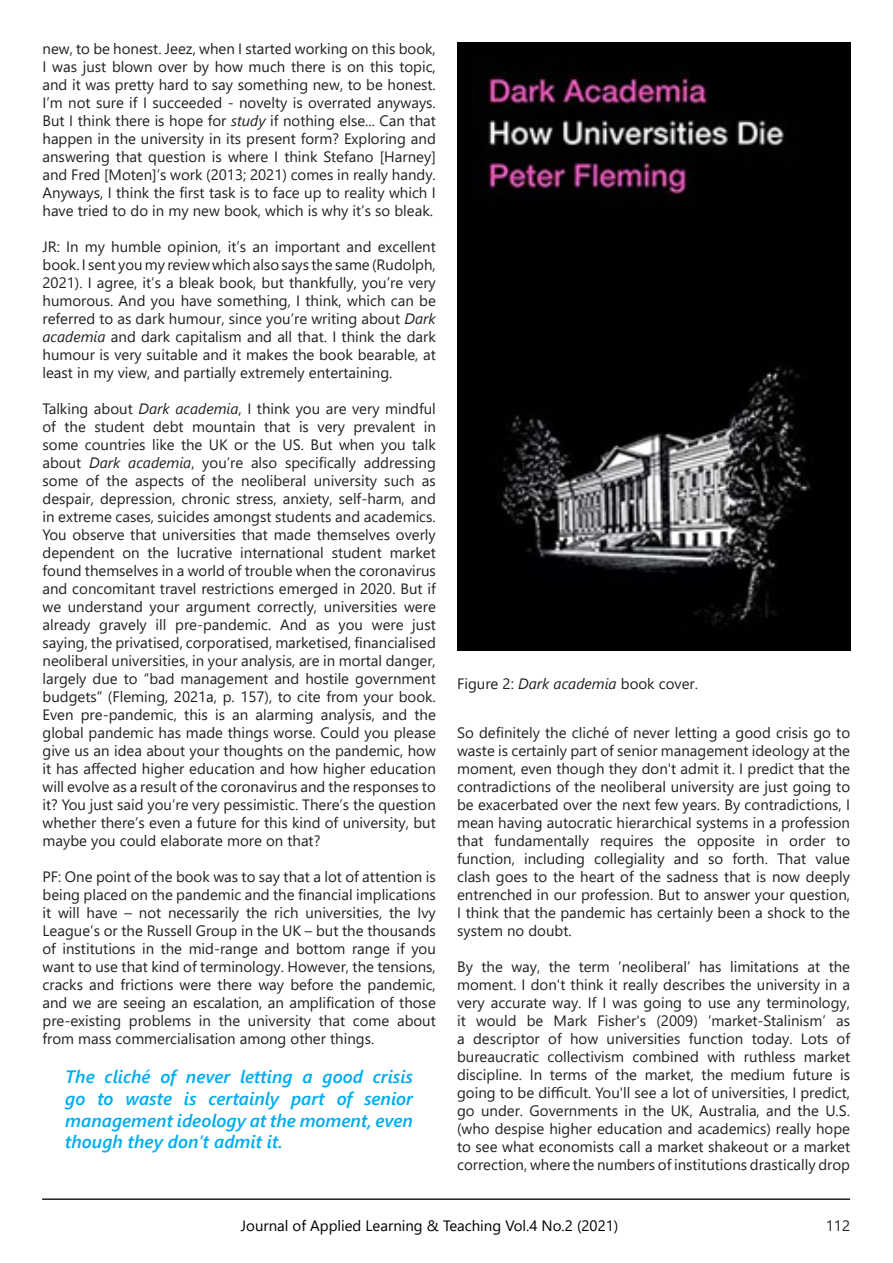
<style>
.page{position:relative;width:893px;height:1263px;background:#fff}
.page>*{position:absolute;margin:0;border:0;box-sizing:border-box;transform-origin:0 0}
.t1{font:italic 600 18px/21.6px "Segoe UI";color:#00aeef;text-align:justify}
.t2{font:15px/18px "Segoe UI";color:#231f20;text-align:justify}
.t3{font:15px "Segoe UI";color:#000}
.s1{font-style:italic}
</style>
<div class="page">
<hr style="left:42px;top:1198px;width:808px;height:2px;background:#231f20">
<img style="left:457px;top:43px;width:393px;height:607px">
<p class="t2" style="left:43px;top:38px;width:395px">new, to be honest. Jeez, when I started working on this book, I was just blown over by how much there is on this topic, and it was pretty hard to say something new, to be honest.<br>I’m not sure if I succeeded - novelty is overrated anyways.<br>But I think there is hope for <span class="s1">study</span> if nothing else... Can that happen in the university in its present form? Exploring and answering that question is where I think Stefano [Harney] and Fred [Moten]’s work (2013; 2021) comes in really handy.<br>Anyways, I think the first task is to face up to reality which I have tried to do in my new book, which is why it’s so bleak.</p>
<p class="t2" style="left:43px;top:236px;width:395px">JR: In my humble opinion, it’s an important and excellent book. I sent you my review which also says the same (Rudolph, 2021). I agree, it’s a bleak book, but thankfully, you’re very humorous. And you have something, I think, which can be referred to as dark humour, since you’re writing about <span class="s1">Dark academia</span> and dark capitalism and all that. I think the dark humour is very suitable and it makes the book bearable, at least in my view, and partially extremely entertaining.</p>
<p class="t2" style="left:43px;top:398px;width:395px">Talking about <span class="s1">Dark academia</span>, I think you are very mindful of the student debt mountain that is very prevalent in some countries like the UK or the US. But when you talk about <span class="s1">Dark academia</span>, you’re also specifically addressing some of the aspects of the neoliberal university such as despair, depression, chronic stress, anxiety, self-harm, and in extreme cases, suicides amongst students and academics.<br>You observe that universities that made themselves overly dependent on the lucrative international student market found themselves in a world of trouble when the coronavirus and concomitant travel restrictions emerged in 2020. But if we understand your argument correctly, universities were already gravely ill pre-pandemic. And as you were just saying, the privatised, corporatised, marketised, financialised neoliberal universities, in your analysis, are in mortal danger, largely due to “bad management and hostile government budgets” (Fleming, 2021a, p. 157), to cite from your book.<br>Even pre-pandemic, this is an alarming analysis, and the global pandemic has made things worse. Could you please give us an idea about your thoughts on the pandemic, how it has affected higher education and how higher education will evolve as a result of the coronavirus and the responses to it? You just said you’re very pessimistic. There’s the question whether there’s even a future for this kind of university, but maybe you could elaborate more on that?</p>
<p class="t2" style="left:43px;top:866px;width:395px">PF: One point of the book was to say that a lot of attention is being placed on the pandemic and the financial implications it will have – not necessarily the rich universities, the Ivy League’s or the Russell Group in the UK – but the thousands of institutions in the mid-range and bottom range if you want to use that kind of terminology. However, the tensions, cracks and frictions were there way before the pandemic, and we are seeing an escalation, an amplification of those pre-existing problems in the university that come about from mass commercialisation among other things.</p>
<p class="t1" style="left:65px;top:1063px;width:349px">The cliché of never letting a good crisis go to waste is certainly part of senior management ideology at the moment, even though they don’t admit it.</p>
<p class="t2" style="left:457px;top:673px;width:242px">Figure 2: <span class="s1">Dark academia</span> book cover.</p>
<p class="t2" style="left:457px;top:722px;width:394px">So definitely the cliché of never letting a good crisis go to waste is certainly part of senior management ideology at the moment, even though they don't admit it. I predict that the contradictions of the neoliberal university are just going to be exacerbated over the next few years. By contradictions, I mean having autocratic hierarchical systems in a profession that fundamentally requires the opposite in order to function, including collegiality and so forth. That value clash goes to the heart of the sadness that is now deeply entrenched in our profession. But to answer your question, I think that the pandemic has certainly been a shock to the system no doubt.</p>
<p class="t2" style="left:457px;top:956px;width:394px">By the way, the term ‘neoliberal’ has limitations at the moment. I don't think it really describes the university in a very accurate way. If I was going to use any terminology, it would be Mark Fisher's (2009) ‘market-Stalinism’ as a descriptor of how universities function today. Lots of bureaucratic collectivism combined with ruthless market discipline. In terms of the market, the medium future is going to be difficult. You'll see a lot of universities, I predict, go under. Governments in the UK, Australia, and the U.S. (who despise higher education and academics) really hope to see what economists call a market shakeout or a market correction, where the numbers of institutions drastically drop</p>
<p class="t3" style="left:241px;top:1211px;width:379px">Journal of Applied Learning &amp; Teaching Vol.4 No.2 (2021)</p>
<p class="t2" style="left:826px;top:1215px;width:26px">112</p>
</div>
